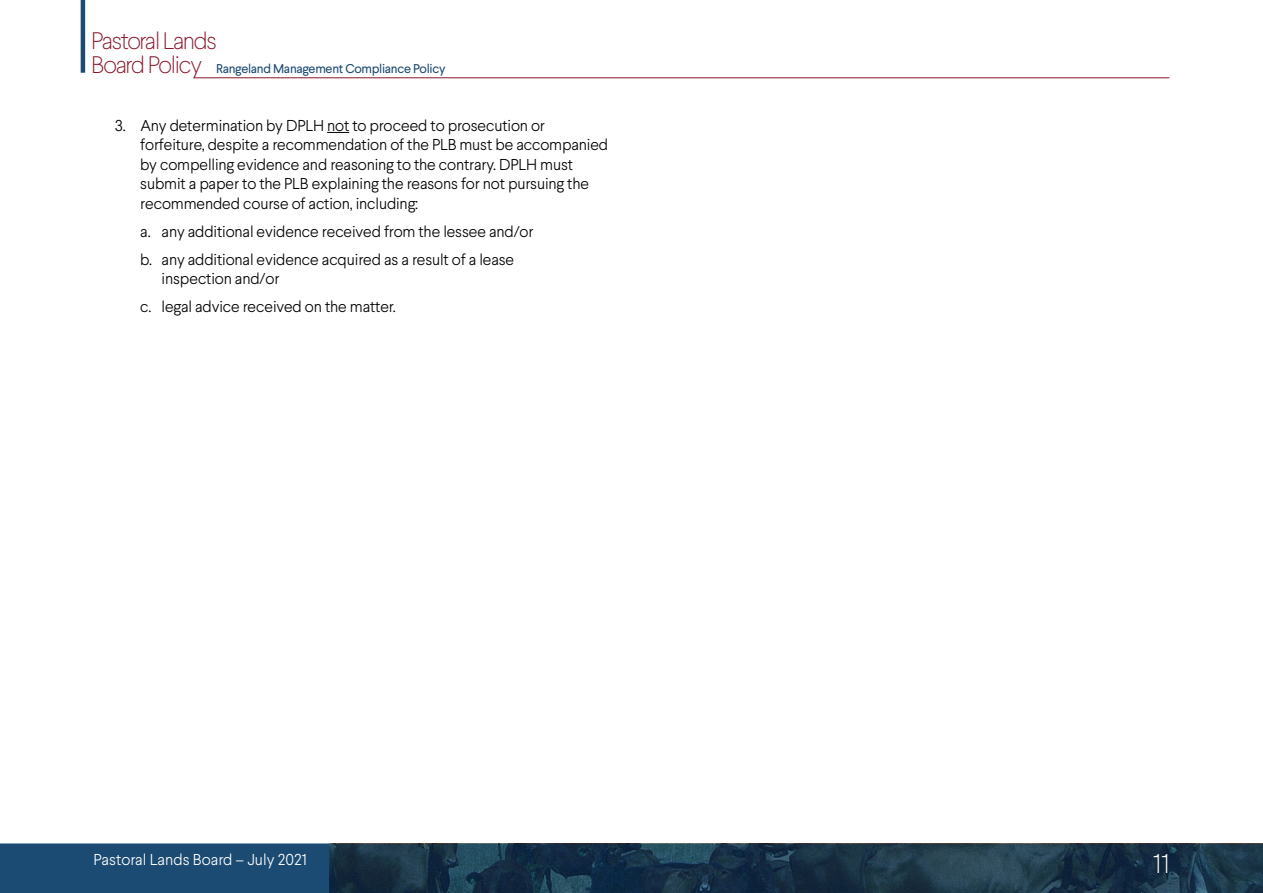
<style>
.page{position:relative;width:1263px;height:893px;background:#fff}
.page>*{position:absolute;margin:0;border:0;box-sizing:border-box;transform-origin:0 0}
.t1{font:100 27px "Larsseit";color:#fff}
.t2{font:100 24px/23.5px "Larsseit";letter-spacing:-.05em;color:#89172b}
.NUMBERED_TABS{font:300 15.75px/19.5px "Larsseit";letter-spacing:-.01em;color:#000}
.i__Tabs{font:300 15.75px/19.5px "Larsseit";letter-spacing:-.01em;color:#000}
.t3{font:300 15.75px "Larsseit";color:#fff}
.t4{font:12.75px "Larsseit";letter-spacing:-.025em;color:#1b4b72}
</style>
<div class="page">
<svg style="left:0;top:843px;width:1263px;height:50px;background:#1f4c70"></svg>
<img style="left:330px;top:844px;width:933px;height:49px">
<hr style="left:194px;top:78px;width:975px;height:1px;background:#89172b">
<hr style="left:81px;top:0;width:4px;height:73px;background:#1b4b72">
<svg style="left:327px;top:132px;width:22px;height:1px"></svg>
<h2 class="t2" style="left:91px;top:29px;width:127px">Pastoral Lands<br>Board Policy</h2>
<p class="t4" style="left:216px;top:60px;width:231px">Rangeland Management Compliance Policy</p>
<p class="NUMBERED_TABS" style="left:140px;top:115px;width:469px;text-indent:-26px">3. Any determination by DPLH not to proceed to prosecution or forfeiture, despite a recommendation of the PLB must be accompanied by compelling evidence and reasoning to the contrary. DPLH must submit a paper to the PLB explaining the reasons for not pursuing the recommended course of action, including:</p>
<p class="i__Tabs" style="left:140px;top:221px;width:395px">a. any additional evidence received from the lessee and/or</p>
<p class="i__Tabs" style="left:162px;top:249px;width:354px;text-indent:-21px">b. any additional evidence acquired as a result of a lease inspection and/or</p>
<p class="i__Tabs" style="left:140px;top:297px;width:257px">c. legal advice received on the matter.</p>
<p class="t3" style="left:94px;top:849px;width:215px">Pastoral Lands Board – July 2021</p>
<h1 class="t1" style="left:1153px;top:847px;width:18px">11</h1>
</div>
